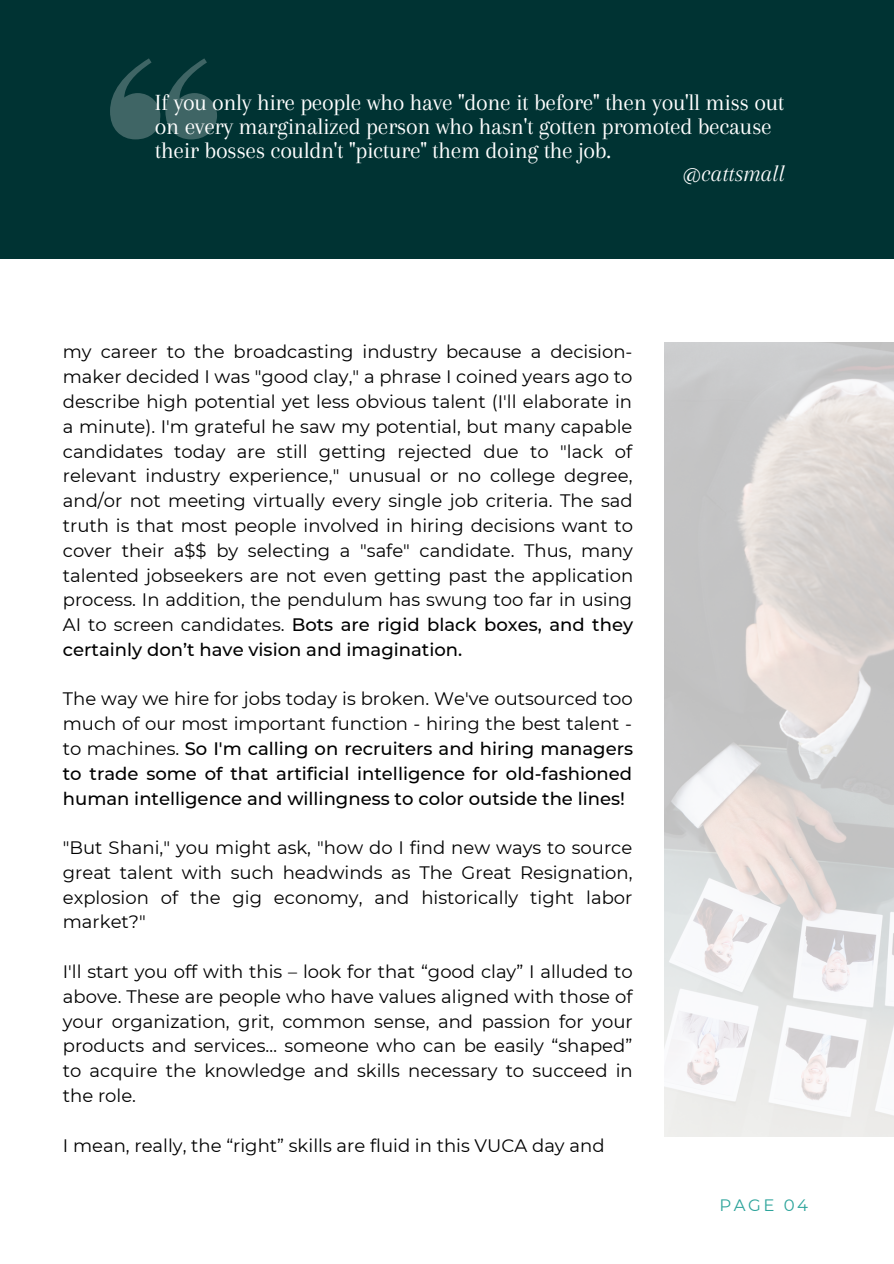
<style>
.page{position:relative;width:894px;height:1264px;background:#fff}
.page>*{position:absolute;margin:0;border:0;box-sizing:border-box;transform-origin:0 0}
.t1{font:24px/23.7px "Arapey";letter-spacing:-.015em;color:#fff}
.t2{font:italic 24px "Arapey";letter-spacing:-.015em;color:#fff}
.t3{font:18px/24.8px "Montserrat";color:#000;text-align:justify}
.t4{font:500 18px/24.8px "Montserrat";color:#000;text-align:justify}
.t5{font:16.5px "Montserrat";letter-spacing:.15em;color:#2da49b}
.s1{font-weight:500}
.s2{font-weight:400}
</style>
<div class="page">
<div style="left:0;top:0;width:893px;height:259px;background:#033"></div>
<svg style="left:110px;top:58px;width:107px;height:81px"></svg>
<img style="left:664px;top:342px;width:229px;height:794px">
<p class="t1" style="left:155px;top:91px;width:630px">If you only hire people who have "done it before" then you'll miss out on every marginalized person who hasn't gotten promoted because their bosses couldn't "picture" them doing the job.</p>
<p class="t2" style="left:682px;top:161px;width:104px">@cattsmall</p>
<p class="t3" style="left:63px;top:339px;width:571px">my career to the broadcasting industry because a decision&shy;maker decided I was "good clay," a phrase I coined years ago to describe high potential yet less obvious talent (I'll elaborate in a minute). I'm grateful he saw my potential, but many capable candidates today are still getting rejected due to "lack of relevant industry experience," unusual or no college degree, and/or not meeting virtually every single job criteria. The sad truth is that most people involved in hiring decisions want to cover their a$$ by selecting a "safe" candidate. Thus, many talented jobseekers are not even getting past the application process. In addition, the pendulum has swung too far in using AI to screen candidates. <span class="s1">Bots are rigid black boxes, and they certainly don’t have vision and imagination.</span></p>
<p class="t4" style="left:63px;top:686px;width:571px"><span class="s2">The way we hire for jobs today is broken. We've outsourced too much of our most important function - hiring the best talent - to machines.</span> So I'm calling on recruiters and hiring managers to trade some of that artificial intelligence for old-fashioned human intelligence and willingness to color outside the lines!</p>
<p class="t3" style="left:63px;top:835px;width:571px">"But Shani," you might ask, "how do I find new ways to source great talent with such headwinds as The Great Resignation, explosion of the gig economy, and historically tight labor market?"</p>
<p class="t3" style="left:63px;top:959px;width:571px">I'll start you off with this – look for that “good clay” I alluded to above. These are people who have values aligned with those of your organization, grit, common sense, and passion for your products and services… someone who can be easily “shaped” to acquire the knowledge and skills necessary to succeed in the role.</p>
<p class="t3" style="left:63px;top:1132px;width:543px">I mean, really, the “right” skills are fluid in this VUCA day and</p>
<p class="t5" style="left:719px;top:1194px;width:90px">PAGE 04</p>
</div>
